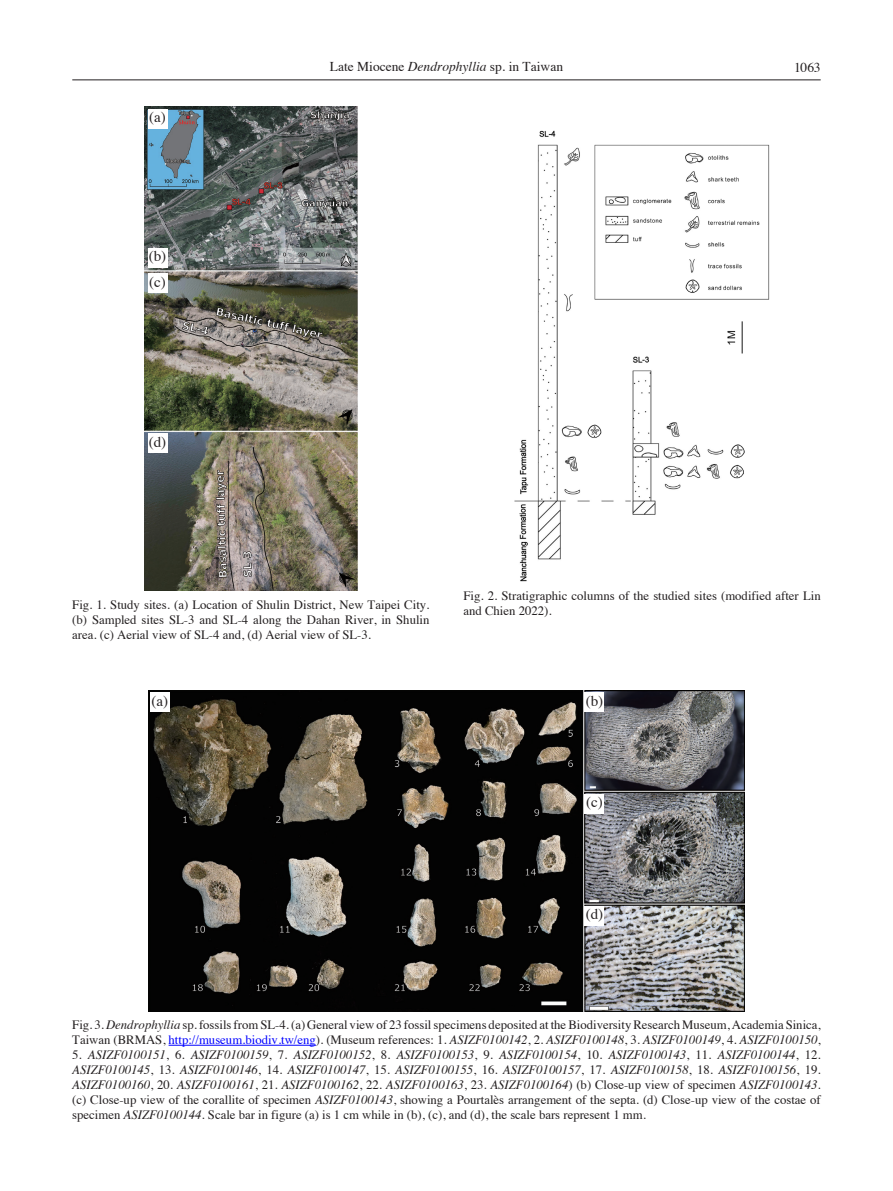
<style>
.page{position:relative;width:893px;height:1191px;background:#fff}
.page>*{position:absolute;margin:0;border:0;box-sizing:border-box;transform-origin:0 0}
.M-Text_0_Indent{font:15px "Times";color:#231f20}
.t1{font:13.5px "Times";color:#231f20}
.M-Caption{font:12.75px/15px "Times";color:#231f20;text-align:justify}
.s1{font-style:italic}
.s2{color:#00f}
</style>
<div class="page">
<hr style="left:72px;top:79px;width:749px;height:1px;background:#231f20">
<img style="left:145px;top:106px;width:212px;height:485px">
<div style="left:148px;top:109px;width:19px;height:20px;background:#fff"></div>
<div style="left:148px;top:248px;width:19px;height:19px;background:#fff"></div>
<div style="left:148px;top:434px;width:19px;height:19px;background:#fff"></div>
<div style="left:148px;top:274px;width:19px;height:19px;background:#fff"></div>
<img style="left:514px;top:131px;width:256px;height:450px">
<img style="left:149px;top:690px;width:595px;height:321px">
<div style="left:150px;top:693px;width:19px;height:19px;background:#fff"></div>
<div style="left:585px;top:693px;width:19px;height:19px;background:#fff"></div>
<div style="left:585px;top:794px;width:19px;height:19px;background:#fff"></div>
<div style="left:585px;top:906px;width:19px;height:19px;background:#fff"></div>
<hr style="left:169px;top:1045px;width:147px;height:1px;background:#00f">
<p class="M-Text_0_Indent" style="left:149px;top:103px;width:18px">(a)</p>
<p class="M-Text_0_Indent" style="left:149px;top:242px;width:19px">(b)</p>
<p class="M-Text_0_Indent" style="left:149px;top:267px;width:18px">(c)</p>
<p class="M-Text_0_Indent" style="left:149px;top:427px;width:19px">(d)</p>
<p class="t1" style="left:330px;top:54px;width:235px">Late Miocene <span class="s1">Dendrophyllia</span> sp. in Taiwan</p>
<p class="t1" style="left:794px;top:55px;width:28px">1063</p>
<p class="M-Caption" style="left:72px;top:596px;width:359px">Fig. 1. Study sites. (a) Location of Shulin District, New Taipei City. (b) Sampled sites SL-3 and SL-4 along the Dahan River, in Shulin area. (c) Aerial view of SL-4 and, (d) Aerial view of SL-3.</p>
<p class="M-Caption" style="left:463px;top:587px;width:359px">Fig. 2. Stratigraphic columns of the studied sites (modified after Lin and Chien 2022).</p>
<p class="M-Text_0_Indent" style="left:152px;top:686px;width:18px">(a)</p>
<p class="M-Text_0_Indent" style="left:586px;top:686px;width:19px">(b)</p>
<p class="M-Text_0_Indent" style="left:586px;top:788px;width:18px">(c)</p>
<p class="M-Text_0_Indent" style="left:586px;top:900px;width:19px">(d)</p>
<p class="M-Caption" style="left:72px;top:1016px;width:750px">Fig. 3. <span class="s1">Dendrophyllia</span> sp. fossils from SL-4. (a) General view of 23 fossil specimens deposited at the Biodiversity Research Museum, Academia Sinica,<br>Taiwan (BRMAS, <span class="s2">http://museum.biodiv.tw/eng</span>). (Museum references: 1. <span class="s1">ASIZF0100142</span>, 2. <span class="s1">ASIZF0100148</span>, 3. <span class="s1">ASIZF0100149</span>, 4. <span class="s1">ASIZF0100150</span>,</p>
<p class="M-Caption" style="left:72px;top:1046px;width:750px">5. <span class="s1">ASIZF0100151</span>, 6. <span class="s1">ASIZF0100159</span>, 7. <span class="s1">ASIZF0100152</span>, 8. <span class="s1">ASIZF0100153</span>, 9. <span class="s1">ASIZF0100154</span>, 10. <span class="s1">ASIZF0100143</span>, 11. <span class="s1">ASIZF0100144</span>, 12.<br><span class="s1">ASIZF0100145</span>, 13. <span class="s1">ASIZF0100146</span>, 14. <span class="s1">ASIZF0100147</span>, 15. <span class="s1">ASIZF0100155</span>, 16. <span class="s1">ASIZF0100157</span>, 17. <span class="s1">ASIZF0100158</span>, 18. <span class="s1">ASIZF0100156</span>, 19.<br><span class="s1">ASIZF0100160</span>, 20. <span class="s1">ASIZF0100161</span>, 21. <span class="s1">ASIZF0100162</span>, 22. <span class="s1">ASIZF0100163</span>, 23. <span class="s1">ASIZF0100164</span>) (b) Close-up view of specimen <span class="s1">ASIZF0100143</span>. (c) Close-up view of the corallite of specimen <span class="s1">ASIZF0100143</span>, showing a Pourtalès arrangement of the septa. (d) Close-up view of the costae of specimen <span class="s1">ASIZF0100144</span>. Scale bar in figure (a) is 1 cm while in (b), (c), and (d), the scale bars represent 1 mm.</p>
</div>
